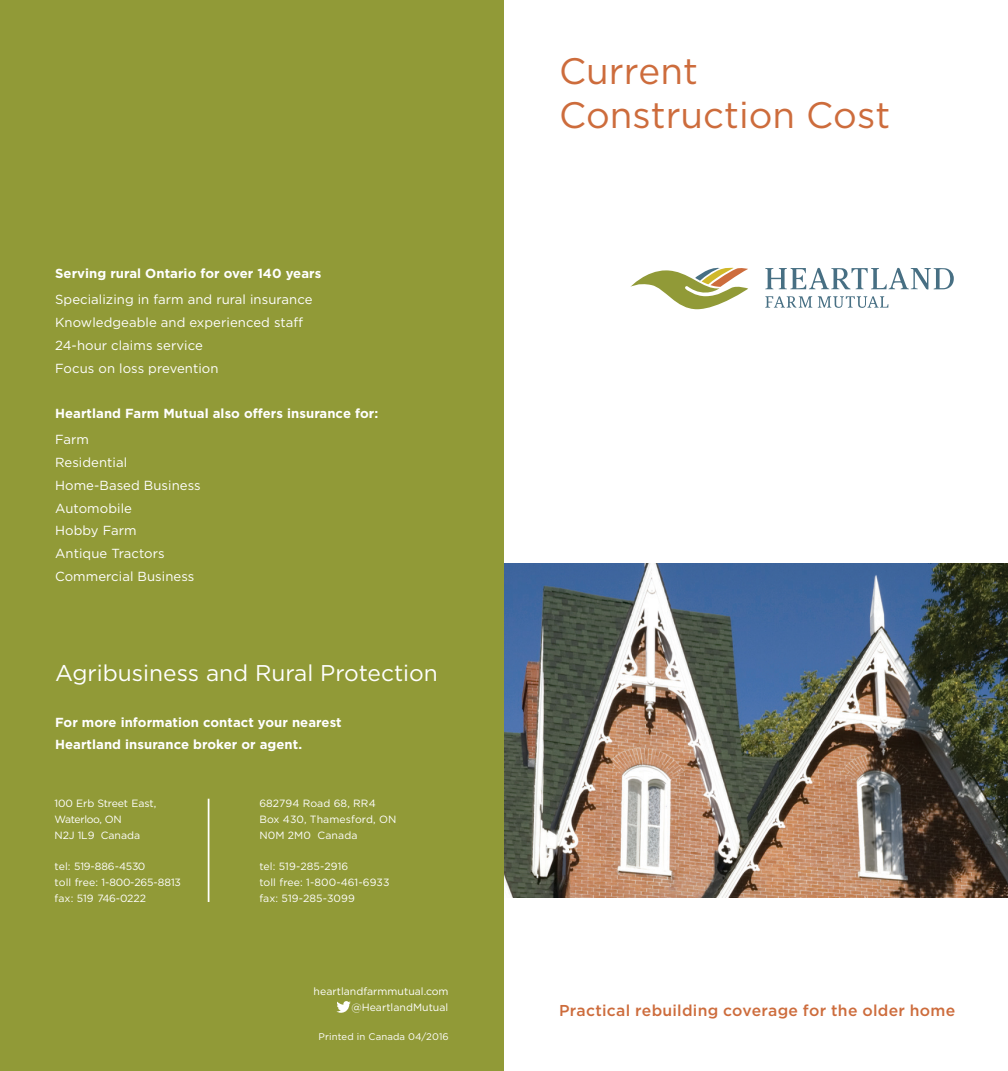
<style>
.page{position:relative;width:1008px;height:1071px;background:#fff}
.page>*{position:absolute;margin:0;border:0;box-sizing:border-box;transform-origin:0 0}
.t1{font:36.75px/43.9px "Gotham";color:#cd6c3c}
.t2{font:22.75px "Gotham";color:#fff}
.t3{font:500 15.75px "Gotham";letter-spacing:.02em;color:#cd6c3c}
.t4{font:13.12px/22.8px "Gotham";letter-spacing:.005em;color:#fff}
.t5{font:700 13.12px/22.8px "Gotham";letter-spacing:.005em;color:#fff}
.t6{font:10.5px/15.8px "Gotham";letter-spacing:.005em;color:#fff;text-align:right}
.t7{font:10.5px "Gotham";letter-spacing:-.02em;color:#fff}
.t8{font:10.5px "Gotham";letter-spacing:-.015em;color:#fff}
.t9{font:10.5px "Gotham";letter-spacing:-.04em;color:#fff}
.t10{font:9.62px "Gotham";letter-spacing:.01em;color:#fff}
</style>
<div class="page">
<img style="left:504px;top:564px;width:504px;height:333px">
<div style="left:0;top:0;width:504px;height:1071px;background:#919a37"></div>
<svg style="left:336px;top:1001px;width:15px;height:12px"></svg>
<hr style="left:208px;top:799px;width:1px;height:103px;background:#fff">
<svg style="left:630px;top:267px;width:118px;height:42px"></svg>
<svg style="left:765px;top:268px;width:189px;height:22px"></svg>
<svg style="left:765px;top:296px;width:123px;height:12px"></svg>
<h6 class="t5" style="left:55px;top:262px;width:268px">Serving rural Ontario for over 140 years</h6>
<p class="t4" style="left:55px;top:288px;width:259px">Specializing in farm and rural insurance<br>Knowledgeable and experienced staf<br>24-hour claims service<br>Focus on loss prevention</p>
<h6 class="t5" style="left:55px;top:402px;width:325px">Heartland Farm Mutual also ofers insurance for:</h6>
<p class="t4" style="left:55px;top:428px;width:147px">Farm<br>Residential<br>Home-Based Business<br>Automobile<br>Hobby Farm<br>Antique Tractors<br>Commercial Business</p>
<h3 class="t2" style="left:55px;top:658px;width:384px">Agribusiness and Rural Protection</h3>
<p class="t5" style="left:55px;top:710px;width:288px">For more information contact your nearest<br>Heartland insurance broker or agent.</p>
<p class="t7" style="left:55px;top:797px;width:103px">100 Erb Street East,</p>
<p class="t6" style="left:259px;top:795px;width:118px">682794 Road 68, RR4</p>
<p class="t9" style="left:55px;top:812px;width:69px">Waterloo, ON</p>
<p class="t6" style="left:259px;top:811px;width:139px">Box 430, Thamesford, ON</p>
<p class="t6" style="left:55px;top:827px;width:87px">N2J 1L9 Canada</p>
<p class="t6" style="left:259px;top:827px;width:100px">N0M 2M0 Canada</p>
<p class="t8" style="left:55px;top:860px;width:92px">tel: 519-886-4530</p>
<p class="t6" style="left:259px;top:858px;width:91px">tel: 519-285-2916</p>
<p class="t6" style="left:55px;top:874px;width:128px">toll free: 1-800-265-8813</p>
<p class="t6" style="left:259px;top:874px;width:132px">toll free: 1-800-461-6933</p>
<p class="t6" style="left:55px;top:890px;width:93px">fax: 519 746-0222</p>
<p class="t6" style="left:259px;top:890px;width:97px">fax: 519-285-3099</p>
<p class="t6" style="left:314px;top:983px;width:136px">heartlandfarmmutual.com @HeartlandMutual</p>
<p class="t10" style="left:319px;top:1030px;width:132px">Printed in Canada 04/2016</p>
<h1 class="t1" style="left:559px;top:49px;width:333px">Current<br>Construction Cost</h1>
<p class="t3" style="left:559px;top:1000px;width:398px">Practical rebuilding coverage for the older home</p>
</div>
